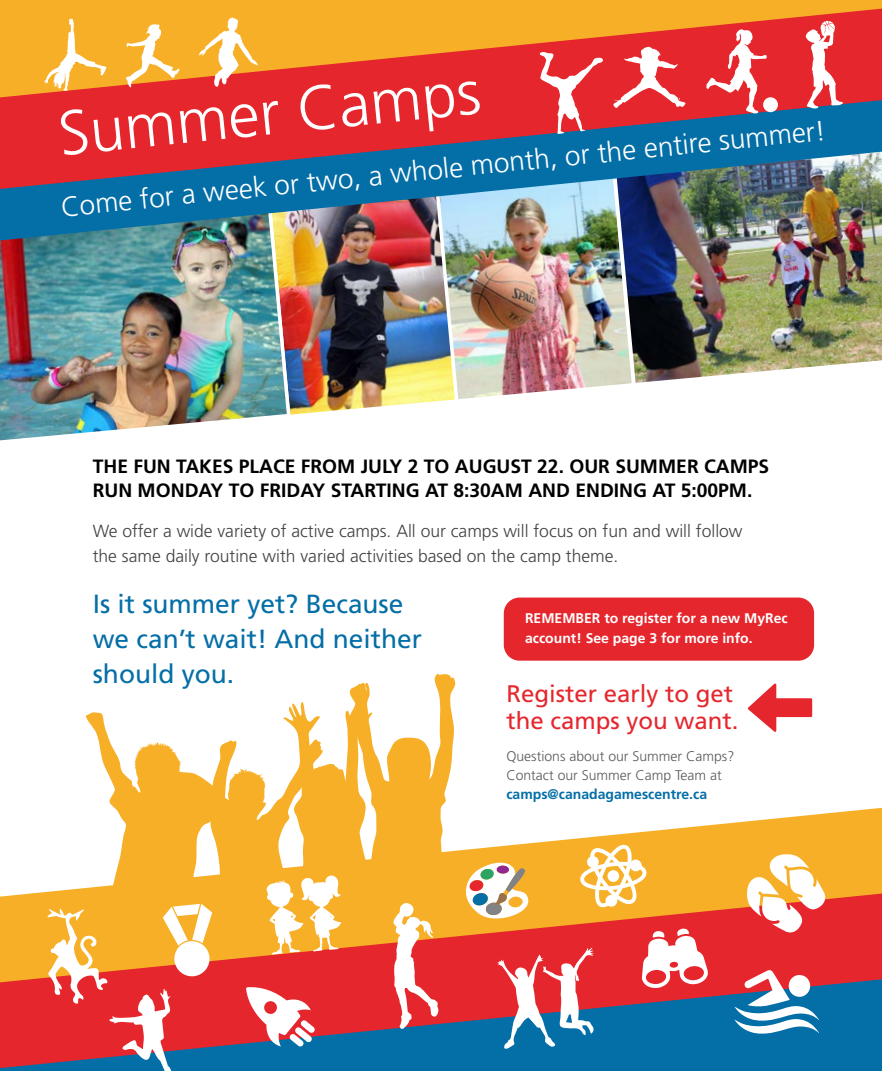
<style>
.page{position:relative;width:882px;height:1071px;background:#fff}
.page>*{position:absolute;margin:0;border:0;box-sizing:border-box;transform-origin:0 0}
.t1{font:300 62.65px "Frutiger LT Std";color:#fff}
.t2{font:300 28px "Frutiger LT Std";color:#fff}
.t3{font:26.25px/35px "Frutiger LT Std";color:#046ea7}
.t4{font:23.97px/27.5px "Frutiger LT Std";color:#e5262d}
.t5{font:700 19.25px/24.5px "Frutiger LT Std";color:#000}
.t6{font:300 17.5px/24.5px "Frutiger LT Std";color:#414042}
.t7{font:700 14px/19.2px "Frutiger LT Std";color:#fff}
.t8{font:300 14px/19.2px "Frutiger LT Std";color:#58595b}
.t9{font:700 14px "Frutiger LT Std";color:#046ea7}
</style>
<div class="page">
<svg style="left:85px;top:674px;width:371px;height:134px"></svg>
<img style="left:460px;top:240px;width:151px;height:159px">
<img style="left:611px;top:240px;width:271px;height:145px">
<img style="left:293px;top:240px;width:167px;height:175px">
<img style="left:0;top:240px;width:293px;height:201px">
<div style="left:0;top:0;width:882px;height:9px;background:#f7af28"></div>
<svg style="left:0;top:9px;width:882px;height:91px;fill:#f7af28"></svg>
<img style="left:0;top:100px;width:882px;height:140px">
<svg style="left:613px;top:47px;width:73px;height:61px"></svg>
<svg style="left:44px;top:19px;width:63px;height:72px"></svg>
<svg style="left:706px;top:29px;width:61px;height:85px"></svg>
<div style="left:763px;top:97px;width:15px;height:15px;background:#fff;border-radius:50%"></div>
<svg style="left:539px;top:52px;width:65px;height:82px"></svg>
<svg style="left:199px;top:17px;width:59px;height:70px"></svg>
<svg style="left:126px;top:24px;width:54px;height:64px"></svg>
<svg style="left:805px;top:21px;width:38px;height:88px"></svg>
<svg style="left:26px;top:808px;width:856px;height:86px;fill:#f7af28"></svg>
<svg style="left:0;top:894px;width:882px;height:85px;fill:#e5262d"></svg>
<svg style="left:0;top:979px;width:882px;height:92px;fill:#046ea7"></svg>
<svg style="left:393px;top:903px;width:46px;height:126px"></svg>
<svg style="left:580px;top:843px;width:67px;height:65px"></svg>
<svg style="left:266px;top:875px;width:75px;height:80px"></svg>
<svg style="left:746px;top:854px;width:82px;height:81px"></svg>
<svg style="left:642px;top:928px;width:66px;height:61px"></svg>
<svg style="left:47px;top:904px;width:165px;height:167px"></svg>
<svg style="left:735px;top:969px;width:84px;height:65px"></svg>
<div style="left:789px;top:975px;width:21px;height:22px;background:#fff;border-radius:50%"></div>
<svg style="left:466px;top:863px;width:62px;height:55px"></svg>
<svg style="left:497px;top:948px;width:97px;height:101px"></svg>
<svg style="left:246px;top:986px;width:69px;height:61px"></svg>
<svg style="left:748px;top:684px;width:64px;height:48px"></svg>
<div style="left:502px;top:596px;width:313px;height:66px;background:#e5262d;border-radius:17px"></div>
<div style="left:501px;top:595px;width:316px;height:68px;border:3px solid #fff;border-radius:17px"></div>
<h1 class="t1" style="left:55px;top:100px;width:426px;rotate:-6deg">Summer Camps</h1>
<h2 class="t2" style="left:60px;top:193px;width:770px;rotate:-6deg">Come for a week or two, a whole month, or the entire summer!</h2>
<p class="t5" style="left:93px;top:454px;width:678px">THE FUN TAKES PLACE FROM JULY 2 TO AUGUST 22. OUR SUMMER CAMPS<br>RUN MONDAY TO FRIDAY STARTING AT 8:30AM AND ENDING AT 5:00PM.</p>
<p class="t6" style="left:93px;top:519px;width:651px">We offer a wide variety of active camps. All our camps will focus on fun and will follow the same daily routine with varied activities based on the camp theme.</p>
<h3 class="t3" style="left:93px;top:586px;width:331px">Is it summer yet? Because we can’t wait! And neither should you.</h3>
<p class="t7" style="left:525px;top:609px;width:264px">REMEMBER to register for a new MyRec account! See page 3 for more info.</p>
<h3 class="t4" style="left:506px;top:680px;width:234px">Register early to get the camps you want.</h3>
<p class="t8" style="left:506px;top:746px;width:229px">Questions about our Summer Camps?<br>Contact our Summer Camp Team at</p>
<p class="t9" style="left:506px;top:786px;width:202px">camps@canadagamescentre.ca</p>
</div>
